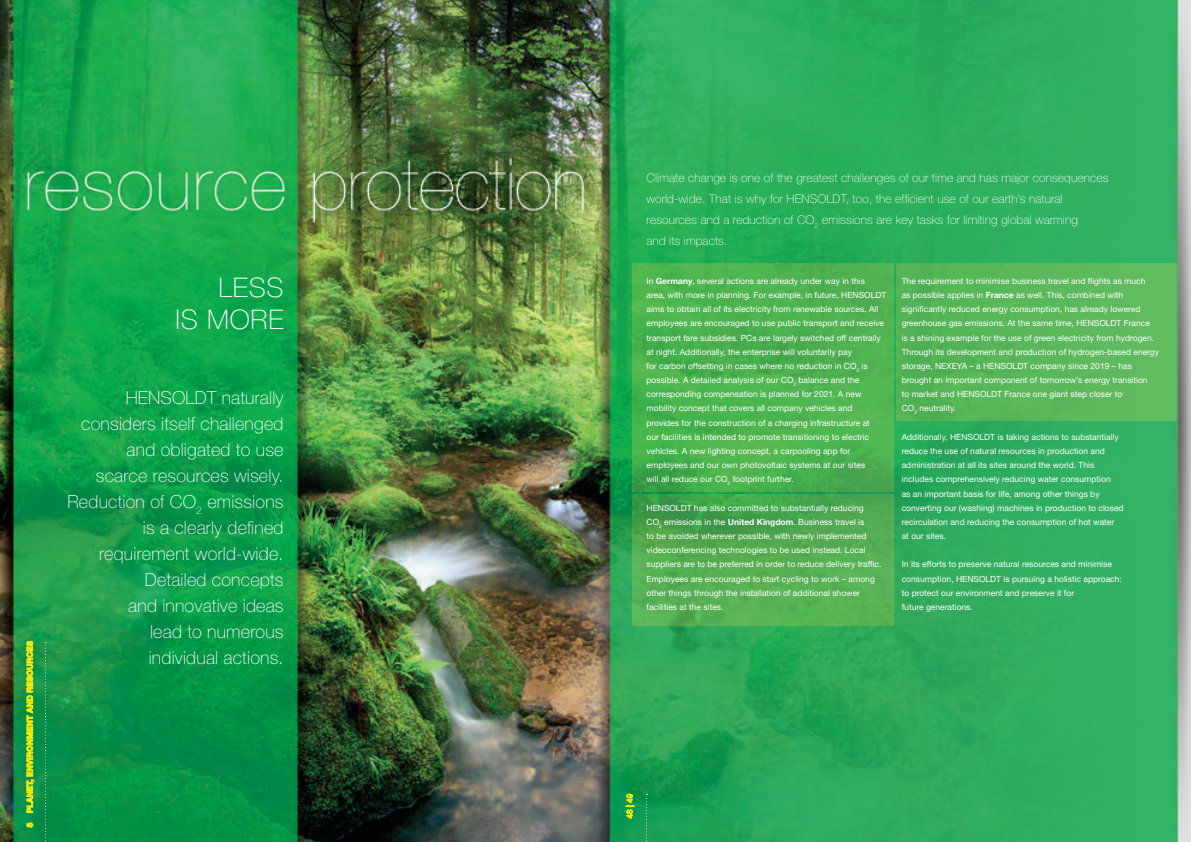
<style>
.page{position:relative;width:1191px;height:842px;background:#fff}
.page>*{position:absolute;margin:0;border:0;box-sizing:border-box;transform-origin:0 0}
.t1{font:100 27px/32px "Helvetica Neue LT Std";letter-spacing:.03em;color:#fff;text-align:right}
.t2{font:100 18px/26px "Helvetica Neue LT Std";letter-spacing:.01em;color:#fff;text-align:right}
.t3{font:100 12px/21px "Helvetica Neue LT Std";letter-spacing:.01em;color:#fff}
.t4{font:8.5px/14.2px "Helvetica Neue LT Std";color:#fff}
.t5{font:700 8px "Helvetica Neue LT Std";letter-spacing:.02em;color:#f5ec09}
.s1{font-weight:700}
</style>
<div class="page">
<img style="left:0;top:0;width:1191px;height:842px">
<img style="left:632px;top:264px;width:261px;height:228px">
<img style="left:632px;top:495px;width:261px;height:130px">
<img style="left:896px;top:264px;width:280px;height:157px">
<svg style="left:45px;top:642px;width:1px;height:200px"></svg>
<svg style="left:646px;top:794px;width:1px;height:48px"></svg>
<svg style="left:27px;top:823px;width:6px;height:4px"></svg>
<svg style="left:27px;top:641px;width:7px;height:172px"></svg>
<svg style="left:626px;top:794px;width:8px;height:25px"></svg>
<p class="t5" style="left:25px;top:827px;width:188px;rotate:-90deg">5 PLANET, ENVIRONMENT AND RESOURCES</p>
<h1 class="t1" style="left:176px;top:271px;width:109px">LESS<br>IS MORE</h1>
<p class="t2" style="left:67px;top:385px;width:218px">HENSOLDT naturally considers itself challenged and obligated to use<br>scarce resources wisely.<br>Reduction of CO<sub>2</sub> emissions is a clearly defined requirement world-wide.<br>Detailed concepts<br>and innovative ideas<br>lead to numerous<br>individual actions.</p>
<p class="t3" style="left:646px;top:167px;width:463px">Climate change is one of the greatest challenges of our time and has major consequences world-wide. That is why for HENSOLDT, too, the efficient use of our earth’s natural resources and a reduction of CO<sub>2</sub> emissions are key tasks for limiting global warming<br>and its impacts.</p>
<p class="t4" style="left:646px;top:274px;width:241px">In <span class="s1">Germany</span>, several actions are already under way in this<br>area, with more in planning. For example, in future, HENSOLDT aims to obtain all of its electricity from renewable sources. All employees are encouraged to use public transport and receive transport fare subsidies. PCs are largely switched off centrally at night. Additionally, the enterprise will voluntarily pay<br>for carbon offsetting in cases where no reduction in CO<sub>2</sub> is possible. A detailed analysis of our CO<sub>2</sub> balance and the corresponding compensation is planned for 2021. A new mobility concept that covers all company vehicles and provides for the construction of a charging infrastructure at<br>our facilities is intended to promote transitioning to electric vehicles. A new lighting concept, a carpooling app for employees and our own photovoltaic systems at our sites<br>will all reduce our CO<sub>2</sub> footprint further.</p>
<p class="t4" style="left:646px;top:500px;width:236px">HENSOLDT has also committed to substantially reducing<br>CO<sub>2</sub> emissions in the <span class="s1">United Kingdom</span>. Business travel is<br>to be avoided wherever possible, with newly implemented videoconferencing technologies to be used instead. Local suppliers are to be preferred in order to reduce delivery traffic.<br>Employees are encouraged to start cycling to work – among other things through the installation of additional shower facilities at the sites.</p>
<p class="t4" style="left:901px;top:274px;width:259px">The requirement to minimise business travel and flights as much<br>as possible applies in <span class="s1">France</span> as well. This, combined with significantly reduced energy consumption, has already lowered greenhouse gas emissions. At the same time, HENSOLDT France<br>is a shining example for the use of green electricity from hydrogen.<br>Through its development and production of hydrogen-based energy storage, NEXEYA – a HENSOLDT company since 2019 – has brought an important component of tomorrow’s energy transition<br>to market and HENSOLDT France one giant step closer to<br>CO<sub>2</sub> neutrality.</p>
<p class="t4" style="left:901px;top:429px;width:223px">Additionally, HENSOLDT is taking actions to substantially reduce the use of natural resources in production and administration at all its sites around the world. This includes comprehensively reducing water consumption<br>as an important basis for life, among other things by converting our (washing) machines in production to closed recirculation and reducing the consumption of hot water at our sites.</p>
<p class="t4" style="left:901px;top:557px;width:222px">In its efforts to preserve natural resources and minimise consumption, HENSOLDT is pursuing a holistic approach: to protect our environment and preserve it for<br>future generations.</p>
</div>
